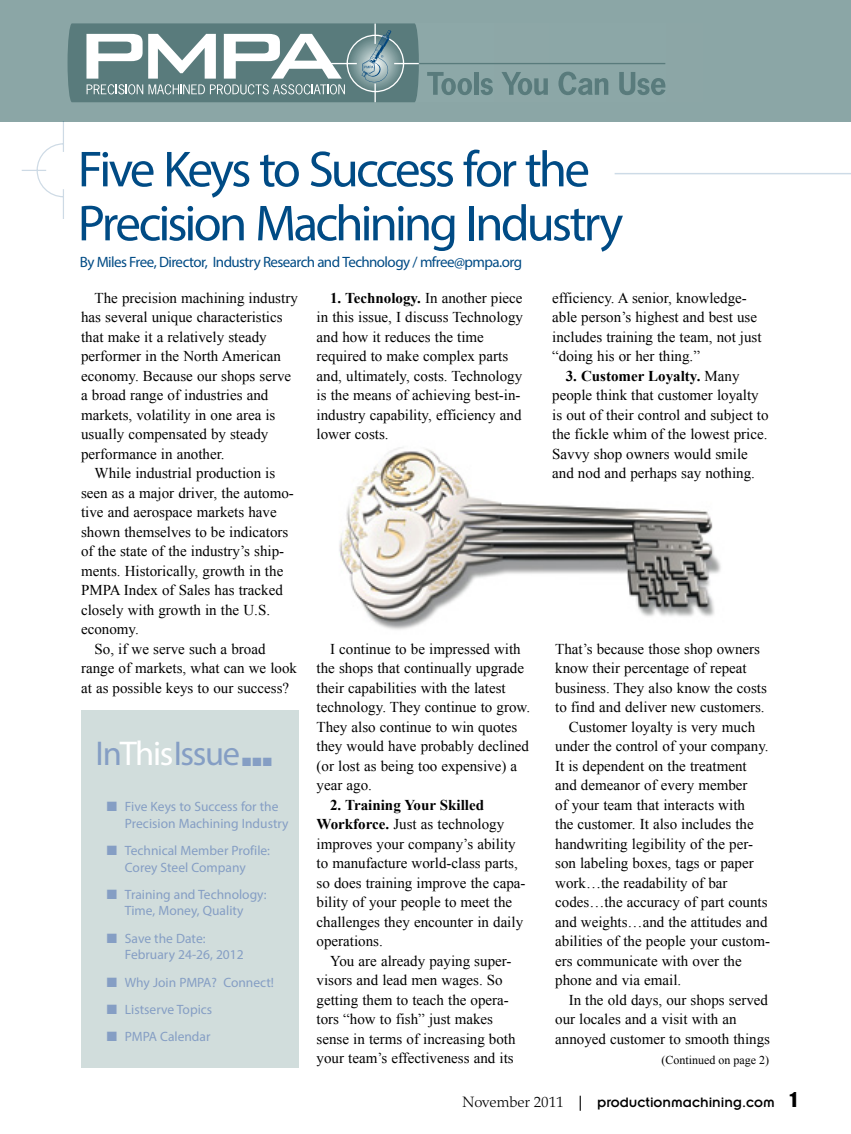
<style>
.page{position:relative;width:851px;height:1134px;background:#fff}
.page>*{position:absolute;margin:0;border:0;box-sizing:border-box;transform-origin:0 0}
.t1{font:51px/54px "Myriad Pro";letter-spacing:-.06em;color:#004b85}
.t2{font:34.5px "Myriad Pro";letter-spacing:-.04em;color:#859ec4}
.t3{font:15px/19.5px "Times New Roman";color:#000}
.t4{font:15px "Myriad Pro";letter-spacing:-.04em;color:#004b85}
.t5{font:15px "Insignia LT Std";color:#000}
.t6{font:13.5px/16.5px "Myriad Pro";color:#859ec4}
.t7{font:12px "Times New Roman";color:#000}
.t8{font:12px "Zapf Dingbats ITC";color:#859ec4}
.s1{font-weight:700}
.s2{color:#fff}
.s3{font-family:"Palatino LT Std";font-weight:300}
.s4{font-family:"Palatino LT Std";font-weight:500}
.s5{font-family:"Impact LT Std";font-size:21px}
</style>
<div class="page">
<img style="left:339px;top:447px;width:382px;height:183px">
<div style="left:0;top:0;width:850px;height:122px;background:#8ba6a6"></div>
<div style="left:81px;top:711px;width:218px;height:357px;background:#d1dddc"></div>
<hr style="left:419px;top:63px;width:246px;height:1px;background:#597b7c">
<svg style="left:68px;top:23px;width:351px;height:79px;background:#849e9f"></svg>
<svg style="left:427px;top:72px;width:45px;height:23px"></svg>
<hr style="left:474px;top:72px;width:4px;height:23px;background:#597b7c">
<svg style="left:480px;top:78px;width:13px;height:17px"></svg>
<svg style="left:501px;top:72px;width:47px;height:23px"></svg>
<svg style="left:558px;top:72px;width:50px;height:23px"></svg>
<svg style="left:619px;top:72px;width:46px;height:23px"></svg>
<svg style="left:22px;top:122px;width:42px;height:97px"></svg>
<hr style="left:614px;top:173px;width:236px;height:1px;background:#004b85">
<h1 class="t1" style="left:78px;top:141px;width:547px">Five Keys to Success for the<br>Precision Machining Industry</h1>
<p class="t4" style="left:80px;top:252px;width:444px">By Miles Free, Director, Industry Research and Technology / mfree@pmpa.org</p>
<p class="t3" style="left:81px;top:288px;width:218px;text-indent:14px">The precision machining industry has several unique characteristics that make it a relatively steady performer in the North American economy. Because our shops serve a broad range of industries and markets, volatility in one area is usually compensated by steady performance in another.</p>
<p class="t3" style="left:94px;top:463px;width:182px">While industrial production is</p>
<p class="t3" style="left:81px;top:483px;width:214px">seen as a major driver, the automo-</p>
<p class="t3" style="left:81px;top:502px;width:197px">tive and aerospace markets have</p>
<p class="t3" style="left:81px;top:522px;width:209px">shown themselves to be indicators</p>
<p class="t3" style="left:81px;top:541px;width:205px">of the state of the industry’s ship-</p>
<p class="t3" style="left:81px;top:561px;width:204px">ments. Historically, growth in the</p>
<p class="t3" style="left:81px;top:580px;width:203px">PMPA Index of Sales has tracked</p>
<p class="t3" style="left:81px;top:600px;width:190px">closely with growth in the U.S.</p>
<p class="t3" style="left:81px;top:619px;width:59px">economy.</p>
<p class="t3" style="left:94px;top:639px;width:172px">So, if we serve such a broad</p>
<p class="t3" style="left:81px;top:658px;width:217px">range of markets, what can we look</p>
<p class="t3" style="left:81px;top:678px;width:210px">at as possible keys to our success?</p>
<p class="t3" style="left:316px;top:288px;width:208px;text-indent:14px"><span class="s1">1. Technology.</span> In another piece in this issue, I discuss Technology and how it reduces the time required to make complex parts and, ultimately, costs. Technology is the means of achieving best-in&shy;industry capability, efficiency and lower costs.</p>
<p class="t3" style="left:316px;top:639px;width:215px;text-indent:14px">I continue to be impressed with the shops that continually upgrade their capabilities with the latest technology. They continue to grow.<br>They also continue to win quotes they would have probably declined (or lost as being too expensive) a year ago.</p>
<p class="t3" style="left:316px;top:795px;width:210px;text-indent:14px"><span class="s1">2. Training Your Skilled<br>Workforce.</span> Just as technology improves your company’s ability to manufacture world-class parts, so does training improve the capa&shy;bility of your people to meet the challenges they encounter in daily operations.</p>
<p class="t3" style="left:316px;top:951px;width:200px;text-indent:14px">You are already paying super&shy;visors and lead men wages. So getting them to teach the opera&shy;tors “how to fish” just makes sense in terms of increasing both your team’s effectiveness and its</p>
<h2 class="t2" style="left:96px;top:733px;width:146px">In<span class="s2">This</span>Issue</h2>
<p class="t8" style="left:242px;top:756px;width:31px">■■■</p>
<p class="t6" style="left:125px;top:798px;width:165px;text-indent:-18px">■ Five Keys to Success for the<br>Precision Machining Industry</p>
<p class="t6" style="left:107px;top:842px;width:165px;text-align:center">■ Technical Member Profile:<br>Corey Steel Company</p>
<p class="t6" style="left:107px;top:886px;width:161px;text-align:center">■ Training and Technology:<br>Time, Money, Quality</p>
<p class="t6" style="left:125px;top:930px;width:120px;text-indent:-18px">■ Save the Date:<br>February 24-26, 2012</p>
<p class="t6" style="left:107px;top:974px;width:168px">■ Why Join PMPA? Connect!</p>
<p class="t6" style="left:107px;top:1001px;width:107px">■ Listserve Topics</p>
<p class="t6" style="left:107px;top:1028px;width:105px">■ PMPA Calendar</p>
<p class="t3" style="left:552px;top:288px;width:211px">efficiency. A senior, knowledge&shy;able person’s highest and best use includes training the team, not just “doing his or her thing.”</p>
<p class="t3" style="left:552px;top:366px;width:218px;text-indent:14px"><span class="s1">3. Customer Loyalty.</span> Many people think that customer loyalty is out of their control and subject to the fickle whim of the lowest price.<br>Savvy shop owners would smile and nod and perhaps say nothing.</p>
<p class="t3" style="left:555px;top:639px;width:206px">That’s because those shop owners</p>
<p class="t3" style="left:555px;top:658px;width:193px">know their percentage of repeat</p>
<p class="t3" style="left:555px;top:678px;width:213px">business. They also know the costs</p>
<p class="t3" style="left:555px;top:697px;width:211px">to find and deliver new customers.</p>
<p class="t3" style="left:568px;top:717px;width:188px">Customer loyalty is very much</p>
<p class="t3" style="left:555px;top:736px;width:215px">under the control of your company.</p>
<p class="t3" style="left:555px;top:756px;width:193px">It is dependent on the treatment</p>
<p class="t3" style="left:555px;top:775px;width:194px">and demeanor of every member</p>
<p class="t3" style="left:555px;top:795px;width:191px">of your team that interacts with</p>
<p class="t3" style="left:555px;top:814px;width:200px">the customer. It also includes the</p>
<p class="t3" style="left:555px;top:834px;width:199px">handwriting legibility of the per-</p>
<p class="t3" style="left:555px;top:853px;width:200px">son labeling boxes, tags or paper</p>
<p class="t3" style="left:555px;top:873px;width:174px">work…the readability of bar</p>
<p class="t3" style="left:555px;top:892px;width:214px">codes…the accuracy of part counts</p>
<p class="t3" style="left:555px;top:912px;width:214px">and weights…and the attitudes and</p>
<p class="t3" style="left:555px;top:931px;width:216px">abilities of the people your custom-</p>
<p class="t3" style="left:555px;top:951px;width:188px">ers communicate with over the</p>
<p class="t3" style="left:555px;top:970px;width:128px">phone and via email.</p>
<p class="t3" style="left:568px;top:990px;width:201px">In the old days, our shops served</p>
<p class="t3" style="left:555px;top:1009px;width:183px">our locales and a visit with an</p>
<p class="t3" style="left:555px;top:1029px;width:216px">annoyed customer to smooth things</p>
<p class="t7" style="left:661px;top:1052px;width:109px">(Continued on page 2)</p>
<p class="t5" style="left:462px;top:1095px;width:336px"><span class="s3">November 2011</span> <span class="s4">|</span> productionmachining.com <span class="s5">1</span></p>
</div>
